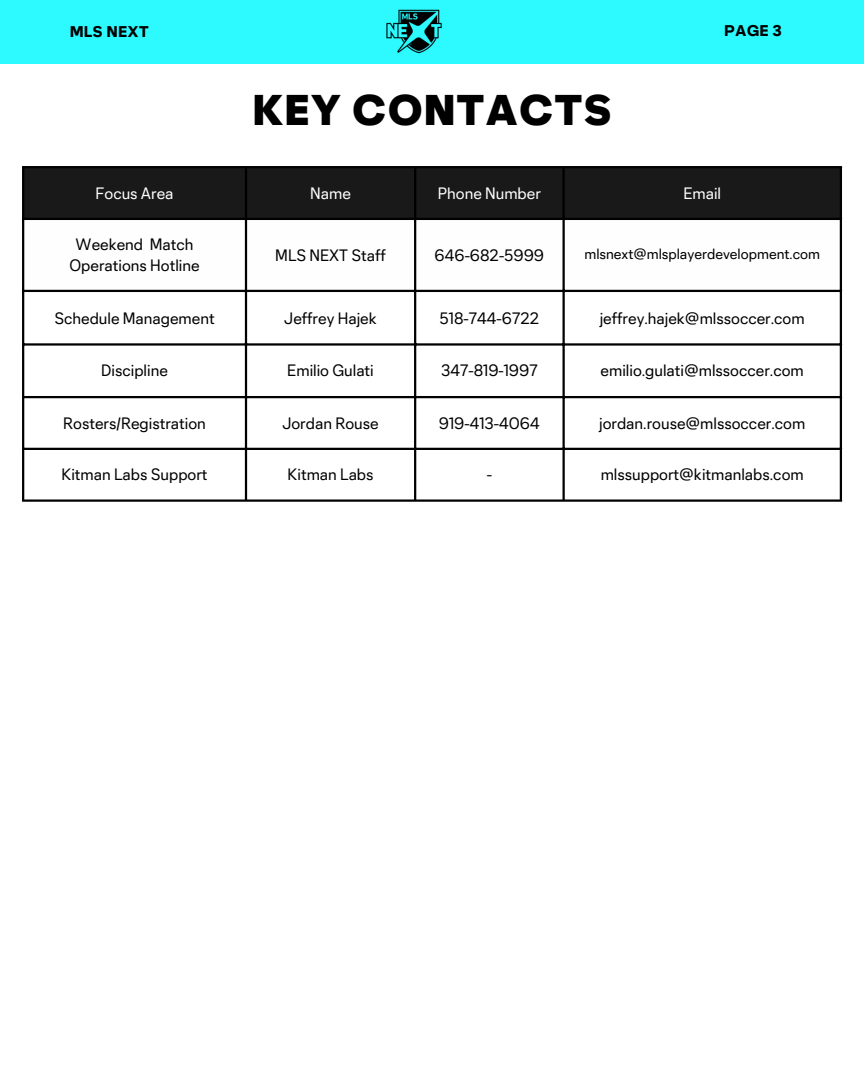
<style>
.page{position:relative;width:864px;height:1080px;background:#fff}
.page>*{position:absolute;margin:0;border:0;box-sizing:border-box;transform-origin:0 0}
.t1{font:800 39.15px "MLS Tifo Headline";letter-spacing:.05em;color:#000}
.t2{font:15px/20.2px "MLS Tifo Standard";color:#000;text-align:center}
.t3{font:15px "MLS Tifo Standard";color:#fff}
.t4{font:700 14.1px "MLS Tifo Headline";letter-spacing:.05em;color:#000}
.t5{font:13.5px "MLS Tifo Standard";color:#000}
</style>
<div class="page">
<div style="left:0;top:0;width:864px;height:63px;background:#2cfaff"></div>
<div style="left:24px;top:168px;width:816px;height:50px;background:#191919"></div>
<svg style="left:24px;top:220px;width:816px;height:70px"></svg>
<hr style="left:22px;top:168px;width:2px;height:331px;background:#000">
<hr style="left:245px;top:168px;width:2px;height:331px;background:#000">
<hr style="left:414px;top:168px;width:2px;height:331px;background:#000">
<hr style="left:563px;top:168px;width:2px;height:331px;background:#000">
<hr style="left:840px;top:168px;width:2px;height:331px;background:#000">
<hr style="left:22px;top:166px;width:820px;height:2px;background:#000">
<hr style="left:22px;top:218px;width:820px;height:2px;background:#000">
<hr style="left:22px;top:290px;width:820px;height:2px;background:#000">
<hr style="left:22px;top:343px;width:820px;height:3px;background:#000">
<hr style="left:22px;top:396px;width:820px;height:2px;background:#000">
<hr style="left:22px;top:448px;width:820px;height:2px;background:#000">
<hr style="left:22px;top:499px;width:820px;height:3px;background:#000">
<img style="left:377px;top:9px;width:78px;height:55px">
<p class="t4" style="left:70px;top:23px;width:80px">MLS NEXT</p>
<p class="t1" style="left:253px;top:86px;width:359px">KEY CONTACTS</p>
<p class="t4" style="left:725px;top:22px;width:59px">PAGE 3</p>
<p class="t3" style="left:96px;top:184px;width:80px">Focus Area</p>
<p class="t3" style="left:310px;top:184px;width:42px">Name</p>
<p class="t3" style="left:438px;top:184px;width:105px">Phone Number</p>
<p class="t3" style="left:683px;top:184px;width:39px">Email</p>
<p class="t2" style="left:70px;top:234px;width:132px">Weekend Match<br>Operations Hotline</p>
<p class="t2" style="left:275px;top:244px;width:112px">MLS NEXT Staff</p>
<p class="t2" style="left:435px;top:244px;width:111px">646-682-5999</p>
<p class="t5" style="left:584px;top:246px;width:237px">mlsnext@mlsplayerdevelopment.com</p>
<p class="t2" style="left:54px;top:307px;width:162px">Schedule Management</p>
<p class="t2" style="left:284px;top:307px;width:94px">Jeffrey Hajek</p>
<p class="t2" style="left:440px;top:307px;width:101px">518-744-6722</p>
<p class="t2" style="left:600px;top:307px;width:207px">jeffrey.hajek@mlssoccer.com</p>
<p class="t2" style="left:101px;top:360px;width:68px">Discipline</p>
<p class="t2" style="left:287px;top:360px;width:88px">Emilio Gulati</p>
<p class="t2" style="left:441px;top:360px;width:98px">347-819-1997</p>
<p class="t2" style="left:601px;top:360px;width:205px">emilio.gulati@mlssoccer.com</p>
<p class="t2" style="left:63px;top:413px;width:144px">Rosters/Registration</p>
<p class="t2" style="left:282px;top:413px;width:98px">Jordan Rouse</p>
<p class="t2" style="left:439px;top:413px;width:102px">919-413-4064</p>
<p class="t2" style="left:599px;top:413px;width:208px">jordan.rouse@mlssoccer.com</p>
<p class="t2" style="left:62px;top:464px;width:148px">Kitman Labs Support</p>
<p class="t2" style="left:288px;top:464px;width:87px">Kitman Labs</p>
<p class="t2" style="left:487px;top:464px;width:7px">-</p>
<p class="t2" style="left:601px;top:464px;width:205px">mlssupport@kitmanlabs.com</p>
</div>
